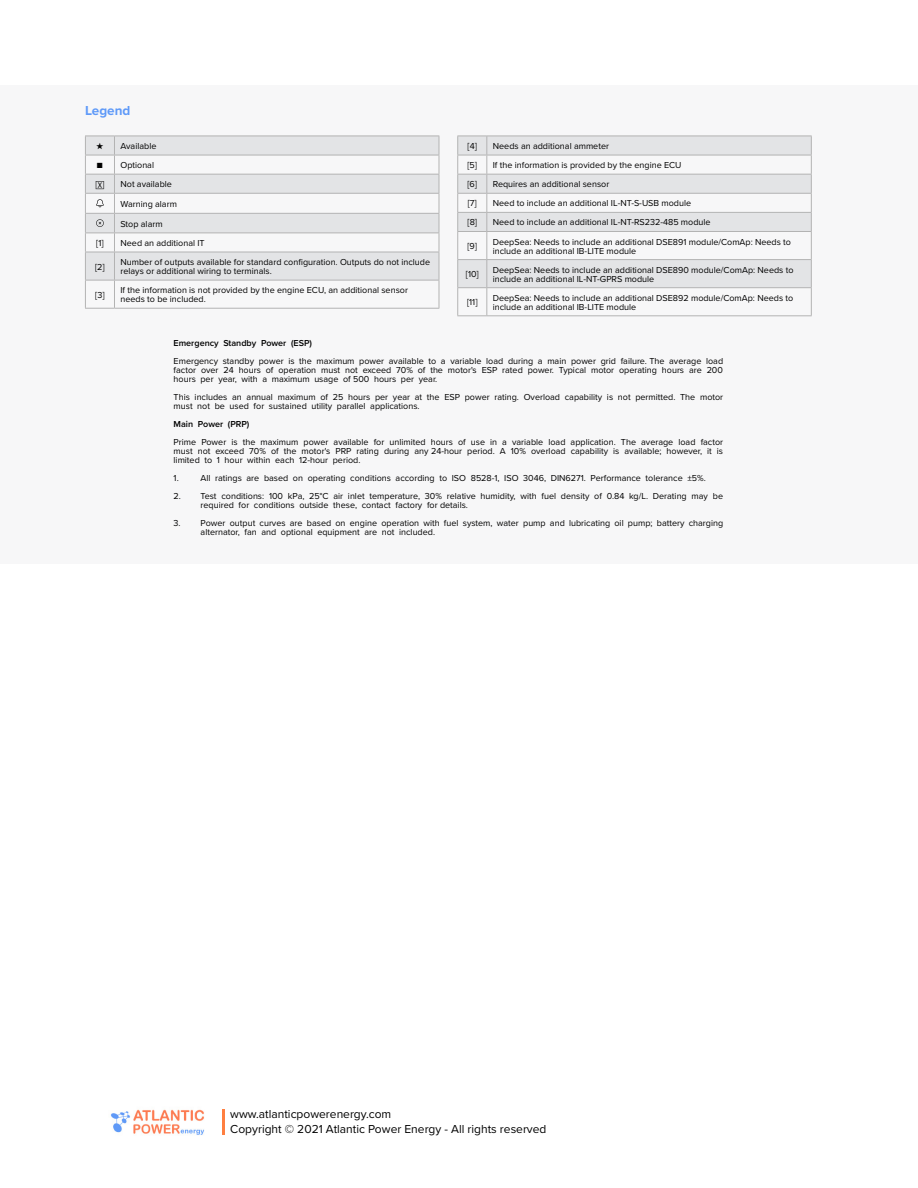
<style>
.page{position:relative;width:918px;height:1188px;background:#fff}
.page>*{position:absolute;margin:0;border:0;box-sizing:border-box;transform-origin:0 0}
.SUBTITULO_NARANJA{font:700 13.5px "Proxima Nova";color:#5f9af9}
.t1{font:12px/15px "Proxima Nova";color:#000}
.TEXTO{font:9px/9px "Proxima Nova";color:#000}
.TEXTO-2{font:600 9px "Proxima Nova";color:#000}
</style>
<div class="page">
<hr style="left:222px;top:1110px;width:3px;height:25px;background:#ff7f40">
<img style="left:111px;top:1109px;width:93px;height:26px">
<div style="left:0;top:85px;width:918px;height:479px;background:#f7f7f8"></div>
<svg style="left:115px;top:137px;width:324px;height:143px;fill:#e3e4e6"></svg>
<hr style="left:114px;top:136px;width:325px;height:1px;background:#b3b3b3">
<hr style="left:114px;top:155px;width:325px;height:1px;background:#b3b3b3">
<hr style="left:114px;top:174px;width:325px;height:1px;background:#b3b3b3">
<hr style="left:114px;top:193px;width:325px;height:1px;background:#b3b3b3">
<hr style="left:114px;top:213px;width:325px;height:1px;background:#b3b3b3">
<hr style="left:114px;top:233px;width:325px;height:1px;background:#b3b3b3">
<hr style="left:114px;top:252px;width:325px;height:1px;background:#b3b3b3">
<hr style="left:114px;top:280px;width:325px;height:1px;background:#b3b3b3">
<svg style="left:439px;top:136px;width:1px;height:172px"></svg>
<hr style="left:114px;top:308px;width:325px;height:1px;background:#b3b3b3">
<svg style="left:458px;top:137px;width:353px;height:150px;fill:#e3e4e6"></svg>
<hr style="left:457px;top:136px;width:30px;height:1px;background:#b3b3b3">
<hr style="left:487px;top:136px;width:325px;height:1px;background:#b3b3b3">
<hr style="left:487px;top:155px;width:325px;height:1px;background:#b3b3b3">
<hr style="left:487px;top:174px;width:325px;height:1px;background:#b3b3b3">
<hr style="left:487px;top:193px;width:325px;height:1px;background:#b3b3b3">
<hr style="left:487px;top:212px;width:325px;height:1px;background:#b3b3b3">
<hr style="left:487px;top:231px;width:325px;height:1px;background:#b3b3b3">
<hr style="left:487px;top:259px;width:325px;height:1px;background:#b3b3b3">
<hr style="left:457px;top:155px;width:30px;height:1px;background:#b3b3b3">
<hr style="left:457px;top:174px;width:30px;height:1px;background:#b3b3b3">
<hr style="left:457px;top:212px;width:30px;height:1px;background:#b3b3b3">
<hr style="left:457px;top:259px;width:30px;height:1px;background:#b3b3b3">
<hr style="left:457px;top:193px;width:30px;height:1px;background:#b3b3b3">
<hr style="left:457px;top:231px;width:30px;height:1px;background:#b3b3b3">
<hr style="left:457px;top:287px;width:30px;height:1px;background:#b3b3b3">
<svg style="left:457px;top:136px;width:1px;height:179px"></svg>
<hr style="left:457px;top:315px;width:30px;height:1px;background:#b3b3b3">
<hr style="left:487px;top:287px;width:325px;height:1px;background:#b3b3b3">
<svg style="left:486px;top:136px;width:1px;height:179px"></svg>
<svg style="left:811px;top:136px;width:1px;height:179px"></svg>
<hr style="left:487px;top:315px;width:325px;height:1px;background:#b3b3b3">
<svg style="left:85px;top:136px;width:30px;height:173px"></svg>
<p class="SUBTITULO_NARANJA" style="left:85px;top:101px;width:47px">Legend</p>
<p class="TEXTO" style="left:97px;top:141px;width:8px">★</p>
<p class="TEXTO" style="left:120px;top:141px;width:37px">Available</p>
<p class="TEXTO" style="left:97px;top:160px;width:7px">■</p>
<p class="TEXTO" style="left:120px;top:160px;width:35px">Optional</p>
<p class="TEXTO" style="left:120px;top:179px;width:53px">Not available</p>
<p class="TEXTO" style="left:120px;top:199px;width:58px">Warning alarm</p>
<p class="TEXTO" style="left:120px;top:219px;width:44px">Stop alarm</p>
<p class="TEXTO" style="left:96px;top:238px;width:9px">[1]</p>
<p class="TEXTO" style="left:120px;top:238px;width:86px">Need an additional IT</p>
<p class="TEXTO" style="left:95px;top:262px;width:11px">[2]</p>
<p class="TEXTO" style="left:120px;top:257px;width:311px">Number of outputs available for standard configuration. Outputs do not include relays or additional wiring to terminals.</p>
<p class="TEXTO" style="left:95px;top:290px;width:11px">[3]</p>
<p class="TEXTO" style="left:120px;top:285px;width:289px">If the information is not provided by the engine ECU, an additional sensor needs to be included.</p>
<p class="TEXTO" style="left:468px;top:141px;width:11px">[4]</p>
<p class="TEXTO" style="left:493px;top:141px;width:118px">Needs an additional ammeter</p>
<p class="TEXTO" style="left:467px;top:160px;width:11px">[5]</p>
<p class="TEXTO" style="left:493px;top:160px;width:190px">If the information is provided by the engine ECU</p>
<p class="TEXTO" style="left:467px;top:179px;width:11px">[6]</p>
<p class="TEXTO" style="left:493px;top:179px;width:118px">Requires an additional sensor</p>
<p class="TEXTO" style="left:468px;top:198px;width:11px">[7]</p>
<p class="TEXTO" style="left:493px;top:198px;width:200px">Need to include an additional IL-NT-S-USB module</p>
<p class="TEXTO" style="left:467px;top:218px;width:11px">[8]</p>
<p class="TEXTO" style="left:493px;top:218px;width:219px">Need to include an additional IL-NT-RS232-485 module</p>
<p class="TEXTO" style="left:467px;top:241px;width:11px">[9]</p>
<p class="TEXTO" style="left:493px;top:237px;width:300px">DeepSea: Needs to include an additional DSE891 module/ComAp: Needs to include an additional IB-LITE module</p>
<p class="TEXTO" style="left:466px;top:269px;width:14px">[10]</p>
<p class="TEXTO" style="left:493px;top:265px;width:302px">DeepSea: Needs to include an additional DSE890 module/ComAp: Needs to include an additional IL-NT-GPRS module</p>
<p class="TEXTO" style="left:467px;top:297px;width:12px">[11]</p>
<p class="TEXTO" style="left:493px;top:293px;width:302px">DeepSea: Needs to include an additional DSE892 module/ComAp: Needs to include an additional IB-LITE module</p>
<p class="TEXTO-2" style="left:174px;top:336px;width:140px">Emergency Standby Power (ESP)</p>
<p class="TEXTO" style="left:174px;top:356px;width:551px;text-align:justify">Emergency standby power is the maximum power available to a variable load during a main power grid failure. The average load factor over 24 hours of operation must not exceed 70% of the motor's ESP rated power. Typical motor operating hours are 200 hours per year, with a maximum usage of 500 hours per year.</p>
<p class="TEXTO" style="left:174px;top:392px;width:551px">This includes an annual maximum of 25 hours per year at the ESP power rating. Overload capability is not permitted. The motor must not be used for sustained utility parallel applications.</p>
<p class="TEXTO-2" style="left:174px;top:417px;width:77px">Main Power (PRP)</p>
<p class="TEXTO" style="left:174px;top:437px;width:551px;text-align:justify">Prime Power is the maximum power available for unlimited hours of use in a variable load application. The average load factor must not exceed 70% of the motor's PRP rating during any 24-hour period. A 10% overload capability is available; however, it is limited to 1 hour within each 12-hour period.</p>
<p class="TEXTO" style="left:174px;top:473px;width:7px">1.</p>
<p class="TEXTO" style="left:201px;top:473px;width:507px">All ratings are based on operating conditions according to ISO 8528-1, ISO 3046, DIN6271. Performance tolerance ±5%.</p>
<p class="TEXTO" style="left:201px;top:491px;width:524px;text-indent:-27px">2. Test conditions: 100 kPa, 25°C air inlet temperature, 30% relative humidity, with fuel density of 0.84 kg/L. Derating may be required for conditions outside these, contact factory for details.</p>
<p class="TEXTO" style="left:201px;top:518px;width:524px;text-indent:-27px">3. Power output curves are based on engine operation with fuel system, water pump and lubricating oil pump; battery charging alternator, fan and optional equipment are not included.</p>
<h2 class="t1" style="left:230px;top:1106px;width:318px">www.atlanticpowerenergy.com<br>Copyright © 2021 Atlantic Power Energy - All rights reserved</h2>
</div>
